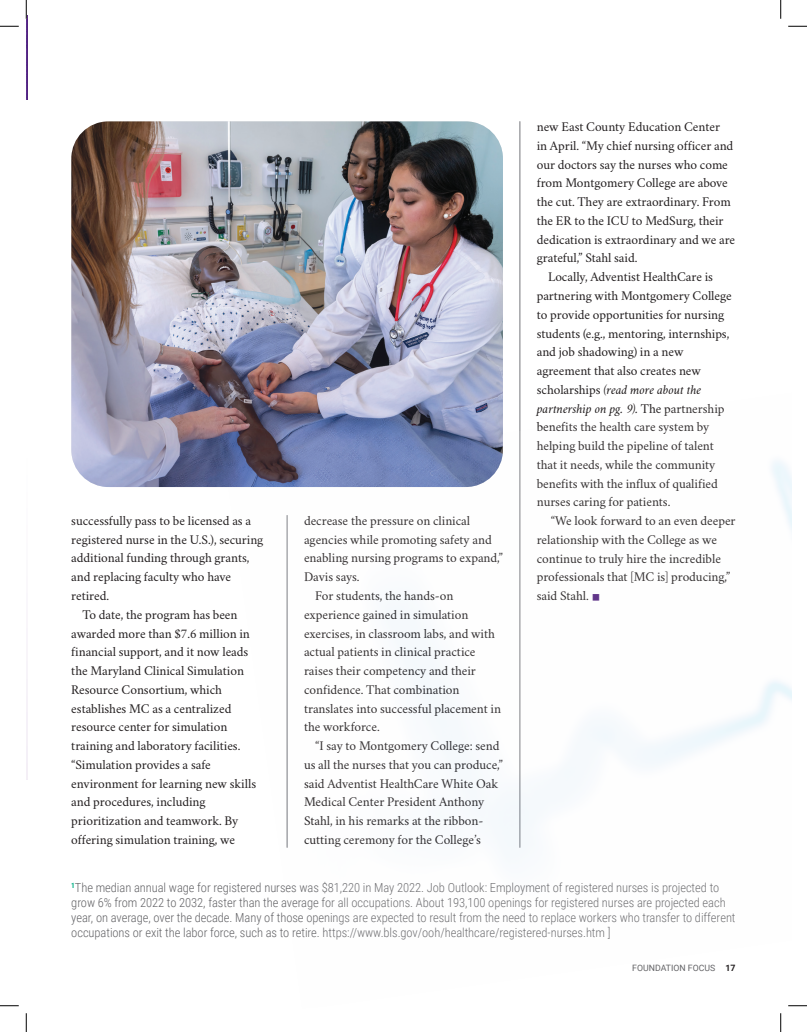
<style>
.page{position:relative;width:807px;height:1032px;background:#fff}
.page>*{position:absolute;margin:0;border:0;box-sizing:border-box;transform-origin:0 0}
.Copy-Indent_copy_Feature{font:13.5px/18.8px "Crimson";letter-spacing:-.005em;color:#231f20}
.Captions{font:300 12.5px/15px "Roboto Condensed";letter-spacing:-.005em;color:#636366}
.t1{font:8.75px "Roboto";color:#636366}
.s1{font-style:italic}
.s2{font-family:"Minion Pro";font-size:22.5px;color:#52227f}
.s3{font-weight:700;color:#231f20}
</style>
<div class="page">
<hr style="left:26px;top:443px;width:2px;height:336px;background:#f9f6fa">
<hr style="left:519px;top:121px;width:1px;height:726px;background:#a0a1a5">
<img style="left:286px;top:391px;width:505px;height:616px">
<img style="left:71px;top:121px;width:431px;height:366px">
<hr style="left:26px;top:15px;width:2px;height:84px;background:#52227f">
<img style="left:26px;top:19px;width:1px;height:80px">
<svg style="left:0;top:25px;width:19px;height:2px"></svg>
<svg style="left:788px;top:25px;width:18px;height:2px"></svg>
<svg style="left:0;top:1005px;width:19px;height:1px"></svg>
<svg style="left:788px;top:1004px;width:18px;height:2px"></svg>
<svg style="left:25px;top:0;width:2px;height:19px"></svg>
<svg style="left:25px;top:1013px;width:2px;height:18px"></svg>
<svg style="left:780px;top:0;width:1px;height:19px"></svg>
<svg style="left:780px;top:1013px;width:1px;height:18px"></svg>
<p class="Copy-Indent_copy_Feature" style="left:71px;top:509px;width:193px">successfully pass to be licensed as a registered nurse in the U.S.), securing additional funding through grants, and replacing faculty who have retired.</p>
<p class="Copy-Indent_copy_Feature" style="left:71px;top:603px;width:186px;text-indent:11px">To date, the program has been awarded more than $7.6 million in financial support, and it now leads the Maryland Clinical Simulation<br>Resource Consortium, which establishes MC as a centralized resource center for simulation training and laboratory facilities. “Simulation provides a safe environment for learning new skills and procedures, including prioritization and teamwork. By offering simulation training, we</p>
<p class="Copy-Indent_copy_Feature" style="left:304px;top:509px;width:200px">decrease the pressure on clinical agencies while promoting safety and enabling nursing programs to expand,”<br>Davis says.</p>
<p class="Copy-Indent_copy_Feature" style="left:304px;top:584px;width:198px;text-indent:11px">For students, the hands-on experience gained in simulation exercises, in classroom labs, and with actual patients in clinical practice raises their competency and their confidence. That combination translates into successful placement in the workforce.</p>
<p class="Copy-Indent_copy_Feature" style="left:304px;top:734px;width:200px;text-indent:11px">“I say to Montgomery College: send us all the nurses that you can produce,” said Adventist HealthCare White Oak Medical Center President Anthony Stahl, in his remarks at the ribbon&shy;cutting ceremony for the College’s</p>
<p class="Copy-Indent_copy_Feature" style="left:536px;top:116px;width:200px">new East County Education Center<br>in April. “My chief nursing officer and our doctors say the nurses who come from Montgomery College are above the cut. They are extraordinary. From the ER to the ICU to MedSurg, their dedication is extraordinary and we are grateful,” Stahl said.</p>
<p class="Copy-Indent_copy_Feature" style="left:536px;top:266px;width:196px;text-indent:11px">Locally, Adventist HealthCare is partnering with Montgomery College to provide opportunities for nursing students (e.g., mentoring, internships, and job shadowing) in a new agreement that also creates new scholarships <span class="s1">(read more about the partnership on pg. 9).</span> The partnership benefits the health care system by helping build the pipeline of talent that it needs, while the community benefits with the influx of qualified nurses caring for patients.</p>
<p class="Copy-Indent_copy_Feature" style="left:536px;top:509px;width:200px;text-indent:14px">“We look forward to an even deeper relationship with the College as we continue to truly hire the incredible professionals that [MC is] producing,” said Stahl. <span class="s2">■</span></p>
<p class="Captions" style="left:71px;top:879px;width:665px"><sup>1</sup>The median annual wage for registered nurses was $81,220 in May 2022. Job Outlook: Employment of registered nurses is projected to grow 6% from 2022 to 2032, faster than the average for all occupations. About 193,100 openings for registered nurses are projected each year, on average, over the decade. Many of those openings are expected to result from the need to replace workers who transfer to different occupations or exit the labor force, such as to retire. https://www.bls.gov/ooh/healthcare/registered-nurses.htm ]</p>
<p class="t1" style="left:632px;top:961px;width:105px">FOUNDATION FOCUS <span class="s3">17</span></p>
</div>
